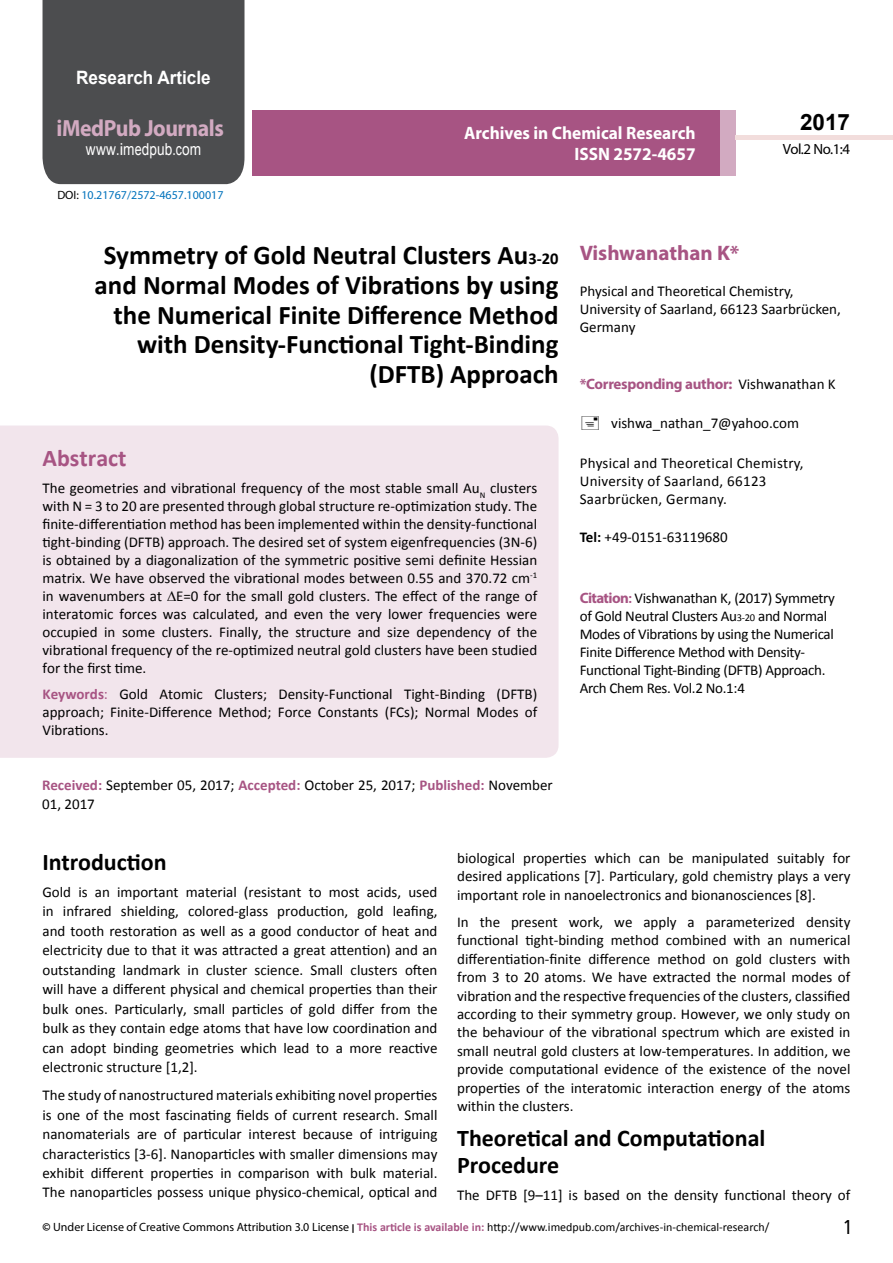
<style>
.page{position:relative;width:893px;height:1263px;background:#fff}
.page>*{position:absolute;margin:0;border:0;box-sizing:border-box;transform-origin:0 0}
.t1{font:700 27px/29.7px "Calibri";color:#000;text-align:right}
.t2{font:25.5px "Tunga";color:#000}
.t3{font:700 24px/26.4px "Calibri";color:#000}
.t4{font:700 24px "Calibri";color:#a75483}
.t5{font:700 23.4px "Myriad Pro";letter-spacing:-.02em;color:#d2aac1;scale:.93 1}
.t6{font:700 22.5px "Arial";color:#000}
.t7{font:700 21px "Myriad Pro";color:#a75483}
.t8{font:700 18.45px "Arial";color:#fff;scale:.93 1}
.t9{font:700 18px/21.6px "Myriad Pro";color:#fff;text-align:right;scale:.96 1}
.t10{font:16.5px "Arial";letter-spacing:.01em;color:#fff;scale:.83 1}
.t11{font:15px/18px "Calibri";color:#000;text-align:justify}
.t12{font:15px/18px "Calibri";letter-spacing:-.02em;color:#000}
.t13{font:15px/18px "Calibri";letter-spacing:.02em;color:#000}
.t14{font:700 15px "Myriad Pro";letter-spacing:-.02em;color:#a75483}
.t15{font:14.85px "Myriad Pro";color:#000}
.t16{font:12px "Calibri";color:#000}
.t17{font:12px "Myriad Pro";color:#0072bc}
.s1{font-family:"Calibri"}
.s2{color:#000}
.s3{font-size:16.5px}
.s4{font-weight:700;color:#a75483}
.s5{color:#a75483}
.s6{font-family:"Calibri";font-weight:400;color:#000}
.s7{font-weight:700}
.s8{font-family:"Myriad Pro";font-weight:700;color:#a75483}
.s9{font-size:10.5px}
.s10{font-family:"Myriad Pro";font-weight:700}
.s11{font-family:"Myriad Pro"}
.s12{font-family:"Tunga";font-weight:700}
</style>
<div class="page">
<div style="left:252px;top:110px;width:469px;height:66px;background:#a75483"></div>
<div style="left:720px;top:110px;width:16px;height:66px;background:#d2aac1"></div>
<div style="left:43px;top:0;width:201px;height:184px;background:#4c4d4f"></div>
<div style="left:736px;top:135px;width:157px;height:5px;background:#f2dddc"></div>
<div style="left:0;top:425px;width:559px;height:333px;background:#f2e5ec"></div>
<p class="t8" style="left:76px;top:65px;width:146px">Research Article</p>
<h3 class="t5" style="left:57px;top:113px;width:181px">iMedPub Journals</h3>
<p class="t10" style="left:86px;top:139px;width:140px">www<span class="s1">.</span>imedpub<span class="s1">.</span>com</p>
<p class="t17" style="left:57px;top:187px;width:168px"><span class="s2">DOI:</span> 10.21767/2572-4657.100017</p>
<p class="t9" style="left:464px;top:121px;width:243px">Archives in Chemical Research<br>ISSN 2572-4657</p>
<h3 class="t6" style="left:800px;top:107px;width:52px">2017</h3>
<p class="t15" style="left:783px;top:140px;width:69px">Vol.2 No.1:4</p>
<h1 class="t1" style="left:95px;top:240px;width:465px">Symmetry of Gold Neutral Clusters Au<span class="s3">3-20 </span>and Normal Modes of Vibrations by using the Numerical Finite Difference Method with Density-Functional Tight-Binding (DFTB) Approach</h1>
<h3 class="t4" style="left:43px;top:443px;width:86px">Abstract</h3>
<p class="t11" style="left:43px;top:479px;width:496px">The geometries and vibrational frequency of the most stable small Au<sub>N</sub> clusters with N = 3 to 20 are presented through global structure re-optimization study. The finite-differentiation method has been implemented within the density-functional tight-binding (DFTB) approach. The desired set of system eigenfrequencies (3N-6) is obtained by a diagonalization of the symmetric positive semi definite Hessian matrix. We have observed the vibrational modes between 0.55 and 370.72 cm<sup>-1 </sup>in wavenumbers at ∆E=0 for the small gold clusters. The effect of the range of interatomic forces was calculated, and even the very lower frequencies were occupied in some clusters. Finally, the structure and size dependency of the vibrational frequency of the re-optimized neutral gold clusters have been studied for the first time.</p>
<p class="t11" style="left:43px;top:685px;width:496px"><span class="s4">Keywords</span><span class="s5">:</span> Gold Atomic Clusters; Density-Functional Tight-Binding (DFTB) approach; Finite-Difference Method; Force Constants (FCs); Normal Modes of Vibrations.</p>
<p class="t11" style="left:42px;top:776px;width:512px;line-height:18.8px"><span class="s4">Received:</span> September 05, 2017; <span class="s4">Accepted:</span> October 25, 2017; <span class="s4">Published:</span> November<br>01, 2017</p>
<h3 class="t7" style="left:580px;top:239px;width:161px">Vishwanathan K*</h3>
<p class="t11" style="left:580px;top:282px;width:263px;text-align:left">Physical and Theoretical Chemistry,<br>University of Saarland, 66123 Saarbrücken,<br>Germany</p>
<p class="t14" style="left:580px;top:374px;width:258px">*Corresponding author: <span class="s6">Vishwanathan K</span></p>
<p class="t11" style="left:611px;top:414px;width:189px">vishwa_nathan_7@yahoo.com</p>
<p class="t13" style="left:580px;top:454px;width:225px">Physical and Theoretical Chemistry,<br>University of Saarland, 66123<br>Saarbrücken, Germany.</p>
<p class="t11" style="left:580px;top:528px;width:150px"><span class="s7">Tel:</span> +49-0151-63119680</p>
<p class="t12" style="left:580px;top:589px;width:257px"><span class="s8">Citation</span><span class="s4">:</span> Vishwanathan K, (2017) Symmetry of Gold Neutral Clusters Au<span class="s9">3-20</span> and Normal Modes of Vibrations by using the Numerical Finite Difference Method with Density-Functional Tight-Binding (DFTB) Approach.<br>Arch Chem Res. Vol.2 No.1:4</p>
<h3 class="t3" style="left:43px;top:848px;width:126px">Introduction</h3>
<p class="t11" style="left:43px;top:882px;width:396px;line-height:19.5px">Gold is an important material (resistant to most acids, used in infrared shielding, colored-glass production, gold leafing, and tooth restoration as well as a good conductor of heat and electricity due to that it was attracted a great attention) and an outstanding landmark in cluster science. Small clusters often will have a different physical and chemical properties than their bulk ones. Particularly, small particles of gold differ from the bulk as they contain edge atoms that have low coordination and can adopt binding geometries which lead to a more reactive electronic structure [1,2].</p>
<p class="t11" style="left:43px;top:1085px;width:396px;line-height:19.4px">The study of nanostructured materials exhibiting novel properties is one of the most fascinating fields of current research. Small nanomaterials are of particular interest because of intriguing characteristics [3-6]. Nanoparticles with smaller dimensions may exhibit different properties in comparison with bulk material.<br>The nanoparticles possess unique physico-chemical, optical and</p>
<p class="t11" style="left:457px;top:849px;width:395px;line-height:18.5px">biological properties which can be manipulated suitably for desired applications [7]. Particulary, gold chemistry plays a very important role in nanoelectronics and bionanosciences [8].</p>
<p class="t11" style="left:457px;top:912px;width:395px;line-height:18.5px">In the present work, we apply a parameterized density functional tight-binding method combined with an numerical differentiation-finite difference method on gold clusters with from 3 to 20 atoms. We have extracted the normal modes of vibration and the respective frequencies of the clusters, classified according to their symmetry group. However, we only study on the behaviour of the vibrational spectrum which are existed in small neutral gold clusters at low-temperatures. In addition, we provide computational evidence of the existence of the novel properties of the interatomic interaction energy of the atoms within the clusters.</p>
<h3 class="t3" style="left:457px;top:1125px;width:310px">Theoretical and Computational<br>Procedure</h3>
<p class="t11" style="left:457px;top:1185px;width:395px">The DFTB [9–11] is based on the density functional theory of</p>
<p class="t16" style="left:43px;top:1219px;width:728px"><span class="s10">©</span> <span class="s11">Under License of Creative Commons Attribution 3.0 License</span> <span class="s12">|</span> <span class="s4">This article is available in:</span> http://www.imedpub.com/archives-in-chemical-research/</p>
<h2 class="t2" style="left:844px;top:1210px;width:9px">1</h2>
</div>
